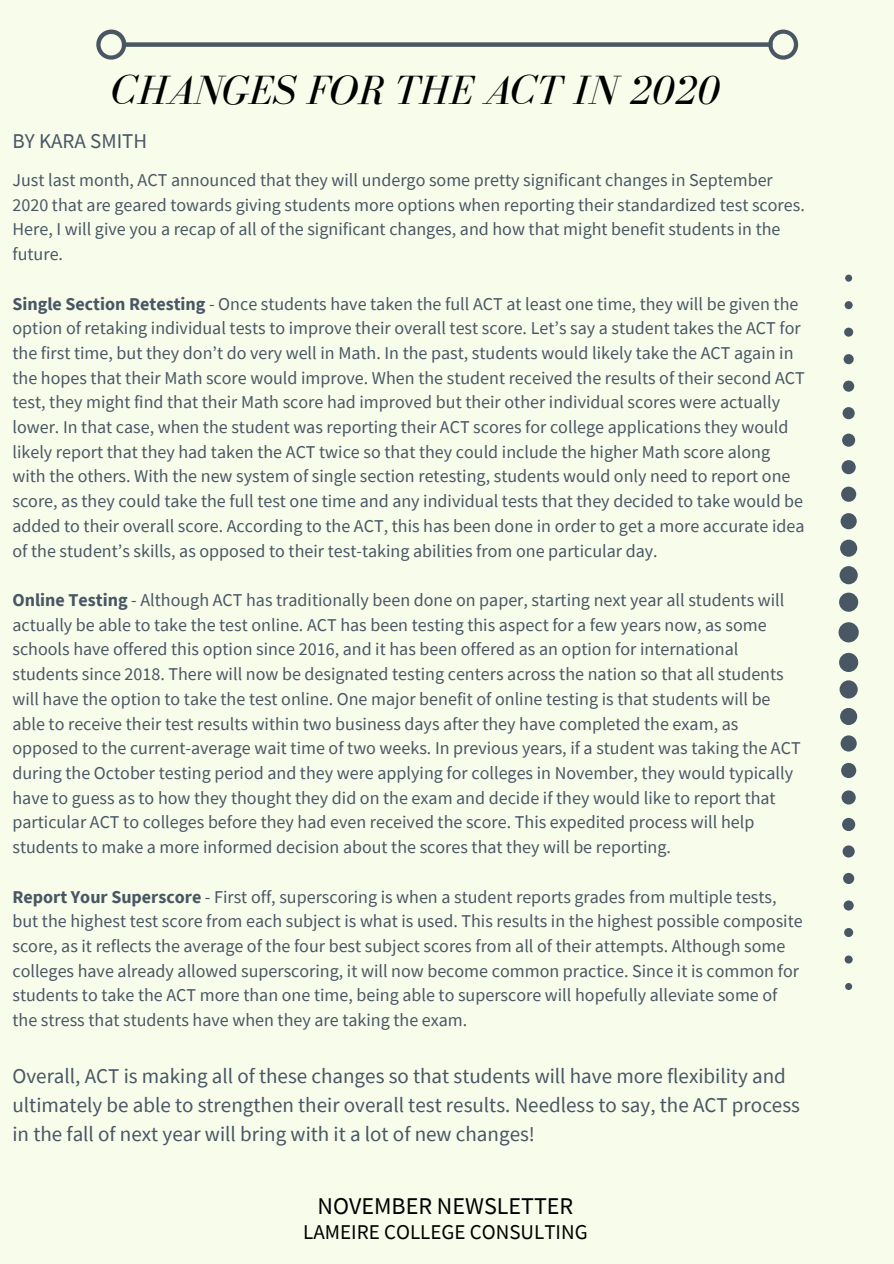
<style>
.page{position:relative;width:894px;height:1264px;background:#fff}
.page>*{position:absolute;margin:0;border:0;box-sizing:border-box;transform-origin:0 0}
.t1{font:italic 42px "Bodoni FLF";color:#000}
.t2{font:24px "Source Sans Pro";color:#000}
.t3{font:21px/29.2px "Source Sans Pro";color:#495664}
.t4{font:21px "Source Sans Pro";color:#000}
.t5{font:18px/24.8px "Source Sans Pro";color:#495664}
.s1{font-weight:700}
</style>
<div class="page">
<div style="left:0;top:0;width:893px;height:1263px;background:#f8fceb"></div>
<svg style="left:96px;top:30px;width:701px;height:30px"></svg>
<svg style="left:838px;top:274px;width:20px;height:716px"></svg>
<h1 class="t1" style="left:112px;top:67px;width:609px">CHANGES FOR THE ACT IN 2020</h1>
<p class="t3" style="left:12px;top:126px;width:136px">BY KARA SMITH</p>
<p class="t5" style="left:12px;top:167px;width:793px">Just last month, ACT announced that they will undergo some pretty significant changes in September 2020 that are geared towards giving students more options when reporting their standardized test scores.<br>Here, I will give you a recap of all of the significant changes, and how that might benefit students in the future.</p>
<p class="t5" style="left:12px;top:291px;width:793px"><span class="s1">Single Section Retesting</span> - Once students have taken the full ACT at least one time, they will be given the option of retaking individual tests to improve their overall test score. Let’s say a student takes the ACT for the first time, but they don’t do very well in Math. In the past, students would likely take the ACT again in the hopes that their Math score would improve. When the student received the results of their second ACT test, they might find that their Math score had improved but their other individual scores were actually lower. In that case, when the student was reporting their ACT scores for college applications they would likely report that they had taken the ACT twice so that they could include the higher Math score along with the others. With the new system of single section retesting, students would only need to report one score, as they could take the full test one time and any individual tests that they decided to take would be added to their overall score. According to the ACT, this has been done in order to get a more accurate idea of the student’s skills, as opposed to their test-taking abilities from one particular day.</p>
<p class="t5" style="left:12px;top:587px;width:789px"><span class="s1">Online Testing</span> - Although ACT has traditionally been done on paper, starting next year all students will actually be able to take the test online. ACT has been testing this aspect for a few years now, as some schools have offered this option since 2016, and it has been offered as an option for international students since 2018. There will now be designated testing centers across the nation so that all students will have the option to take the test online. One major benefit of online testing is that students will be able to receive their test results within two business days after they have completed the exam, as opposed to the current-average wait time of two weeks. In previous years, if a student was taking the ACT during the October testing period and they were applying for colleges in November, they would typically have to guess as to how they thought they did on the exam and decide if they would like to report that particular ACT to colleges before they had even received the score. This expedited process will help students to make a more informed decision about the scores that they will be reporting.</p>
<p class="t5" style="left:12px;top:883px;width:791px"><span class="s1">Report Your Superscore</span> - First off, superscoring is when a student reports grades from multiple tests, but the highest test score from each subject is what is used. This results in the highest possible composite score, as it reflects the average of the four best subject scores from all of their attempts. Although some colleges have already allowed superscoring, it will now become common practice. Since it is common for students to take the ACT more than one time, being able to superscore will hopefully alleviate some of the stress that students have when they are taking the exam.</p>
<p class="t3" style="left:12px;top:1060px;width:788px">Overall, ACT is making all of these changes so that students will have more flexibility and ultimately be able to strengthen their overall test results. Needless to say, the ACT process in the fall of next year will bring with it a lot of new changes!</p>
<h2 class="t2" style="left:317px;top:1190px;width:257px">NOVEMBER NEWSLETTER</h2>
<p class="t4" style="left:303px;top:1218px;width:286px">LAMEIRE COLLEGE CONSULTING</p>
</div>
